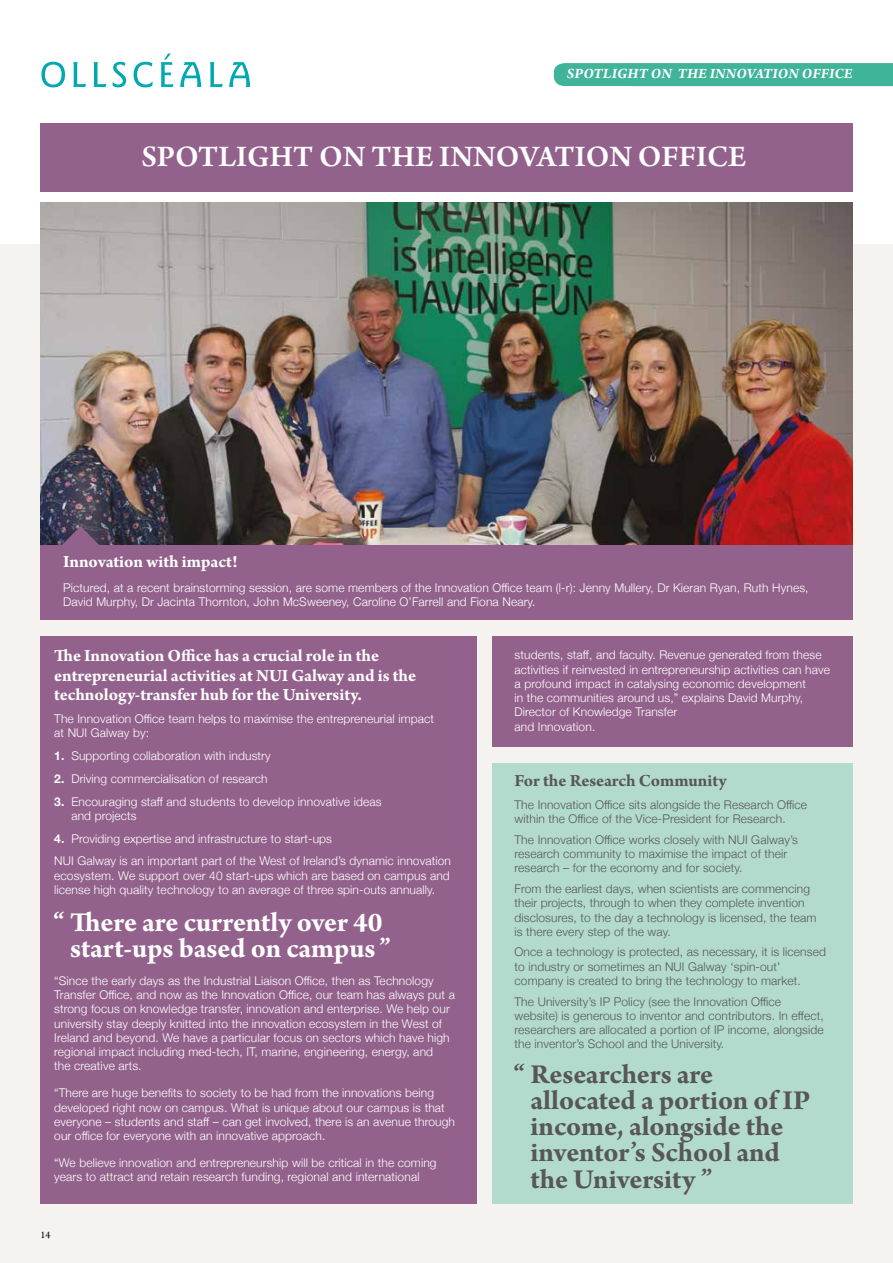
<style>
.page{position:relative;width:893px;height:1263px;background:#fff}
.page>*{position:absolute;margin:0;border:0;box-sizing:border-box;transform-origin:0 0}
.t1{font:600 31.5px "Arno Pro";color:#fff}
.t2{font:700 28.95px/26.2px "Arno Pro";letter-spacing:-.005em;color:#575756}
.t3{font:700 28.95px/26.2px "Arno Pro";letter-spacing:-.005em;color:#fff;text-align:center}
.t4{font:700 18px/19.5px "Arno Pro";letter-spacing:-.005em;color:#fff}
.t5{font:700 18px "Arno Pro";letter-spacing:-.005em;color:#575756}
.t6{font:italic 700 15px "Arno Pro";letter-spacing:.005em;color:#fff}
.t7{font:300 12px/14.2px "Helvetica Neue";letter-spacing:.01em;color:#fff}
.t8{font:300 12px/14.2px "Helvetica Neue";letter-spacing:.01em;color:#575756}
.t9{font:10.5px "Arno Pro";color:#000}
.s1{font-weight:700}
</style>
<div class="page">
<div style="left:0;top:245px;width:893px;height:1018px;background:#f5f3f0"></div>
<div style="left:492px;top:763px;width:361px;height:440px;background:#b3dbcd"></div>
<img style="left:40px;top:203px;width:813px;height:342px">
<div style="left:40px;top:545px;width:813px;height:75px;background:#93628c"></div>
<svg style="left:57px;top:526px;width:48px;height:19px"></svg>
<div style="left:40px;top:123px;width:813px;height:68px;background:#93628c"></div>
<div style="left:40px;top:636px;width:437px;height:567px;background:#93628c"></div>
<div style="left:554px;top:63px;width:339px;height:23px;background:#3fb498"></div>
<div style="left:492px;top:636px;width:361px;height:111px;background:#93628c"></div>
<svg style="left:41px;top:54px;width:209px;height:33px"></svg>
<p class="t6" style="left:567px;top:65px;width:287px">SPOTLIGHT ON THE INNOVATION OFFICE</p>
<p class="t6" style="left:717px;top:66px;width:132px">THE WAY WE WORK</p>
<p class="t6" style="left:716px;top:66px;width:113px">APPOINTMENTS</p>
<h1 class="t1" style="left:141px;top:139px;width:606px">SPOTLIGHT ON THE INNOVATION OFFICE</h1>
<h3 class="t4" style="left:63px;top:553px;width:176px">Innovation with impact!</h3>
<p class="t7" style="left:63px;top:580px;width:747px">Pictured, at a recent brainstorming session, are some members of the Innovation Office team (l-r): Jenny Mullery, Dr Kieran Ryan, Ruth Hynes,<br>David Murphy, Dr Jacinta Thornton, John McSweeney, Caroline O’Farrell and Fiona Neary.</p>
<h3 class="t4" style="left:54px;top:647px;width:363px">The Innovation Office has a crucial role in the entrepreneurial activities at NUI Galway and is the technology-transfer hub for the University.</h3>
<p class="t7" style="left:54px;top:711px;width:381px">The Innovation Office team helps to maximise the entrepreneurial impact at NUI Galway by:</p>
<p class="t7" style="left:54px;top:748px;width:218px"><span class="s1">1.</span> Supporting collaboration with industry</p>
<p class="t7" style="left:54px;top:771px;width:215px"><span class="s1">2.</span> Driving commercialisation of research</p>
<p class="t7" style="left:71px;top:793px;width:312px;text-indent:-17px"><span class="s1">3.</span> Encouraging staff and students to develop innovative ideas and projects</p>
<p class="t7" style="left:54px;top:826px;width:398px;line-height:22.8px"><span class="s1">4.</span> Providing expertise and infrastructure to start-ups<br>NUI Galway is an important part of the West of Ireland’s dynamic innovation</p>
<p class="t7" style="left:54px;top:867px;width:397px">ecosystem. We support over 40 start-ups which are based on campus and license high quality technology to an average of three spin-outs annually.</p>
<h2 class="t3" style="left:53px;top:910px;width:339px">“ There are currently over 40 start-ups based on campus ”</h2>
<p class="t7" style="left:54px;top:973px;width:402px">“Since the early days as the Industrial Liaison Office, then as Technology Transfer Office, and now as the Innovation Office, our team has always put a strong focus on knowledge transfer, innovation and enterprise. We help our university stay deeply knitted into the innovation ecosystem in the West of Ireland and beyond. We have a particular focus on sectors which have high regional impact including med-tech, IT, marine, engineering, energy, and<br>the creative arts.</p>
<p class="t7" style="left:54px;top:1085px;width:402px">“There are huge benefits to society to be had from the innovations being developed right now on campus. What is unique about our campus is that everyone – students and staff – can get involved, there is an avenue through our office for everyone with an innovative approach.</p>
<p class="t7" style="left:54px;top:1155px;width:384px">“We believe innovation and entrepreneurship will be critical in the coming years to attract and retain research funding, regional and international</p>
<p class="t9" style="left:40px;top:1229px;width:11px">14</p>
<p class="t7" style="left:514px;top:647px;width:317px">students, staff, and faculty. Revenue generated from these activities if reinvested in entrepreneurship activities can have a profound impact in catalysing economic development<br>in the communities around us,” explains David Murphy, Director of Knowledge Transfer<br>and Innovation.</p>
<h3 class="t5" style="left:514px;top:770px;width:214px">For the Research Community</h3>
<p class="t8" style="left:514px;top:797px;width:294px">The Innovation Office sits alongside the Research Office within the Office of the Vice-President for Research.</p>
<p class="t8" style="left:514px;top:832px;width:285px">The Innovation Office works closely with NUI Galway’s research community to maximise the impact of their research – for the economy and for society.</p>
<p class="t8" style="left:514px;top:881px;width:303px">From the earliest days, when scientists are commencing their projects, through to when they complete invention disclosures, to the day a technology is licensed, the team is there every step of the way.</p>
<p class="t8" style="left:514px;top:944px;width:313px">Once a technology is protected, as necessary, it is licensed to industry or sometimes an NUI Galway ‘spin-out’ company is created to bring the technology to market.</p>
<p class="t8" style="left:514px;top:993px;width:311px">The University’s IP Policy (see the Innovation Office website) is generous to inventor and contributors. In effect, researchers are allocated a portion of IP income, alongside the inventor’s School and the University.</p>
<h2 class="t2" style="left:531px;top:1062px;width:281px;text-indent:-17px">“ Researchers are allocated a portion of IP income, alongside the inventor’s School and the University ”</h2>
</div>
